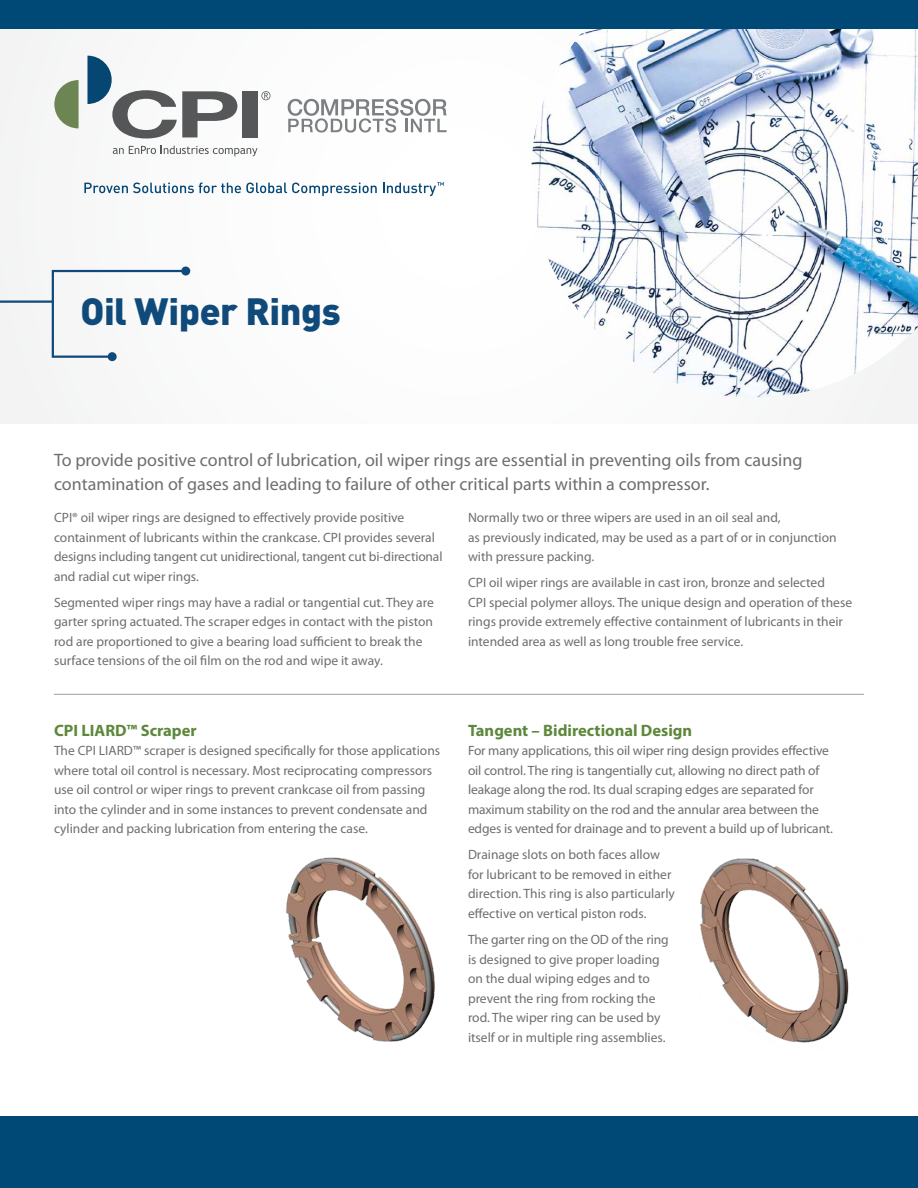
<style>
.page{position:relative;width:918px;height:1188px;background:#fff}
.page>*{position:absolute;margin:0;border:0;box-sizing:border-box;transform-origin:0 0}
.t1{font:900 37.5px "DIN";letter-spacing:-.01em;color:#104a7b}
.t2{font:18px/24px "Myriad Pro";color:#6d6e71}
.t3{font:700 16.5px "Myriad Pro";color:#5d883c}
.t4{font:13.5px/19.5px "Myriad Pro";color:#6d6e71}
</style>
<div class="page">
<svg style="left:0;top:28px;width:918px;height:396px"></svg>
<div style="left:0;top:1117px;width:918px;height:71px;background:#004876"></div>
<img style="left:531px;top:28px;width:387px;height:369px">
<div style="left:0;top:0;width:918px;height:28px;background:#004876"></div>
<svg style="left:0;top:269px;width:188px;height:90px"></svg>
<div style="left:108px;top:352px;width:9px;height:9px;background:#104a7b;border-radius:50%"></div>
<div style="left:181px;top:267px;width:9px;height:9px;background:#104a7b;border-radius:50%"></div>
<svg style="left:288px;top:99px;width:159px;height:34px"></svg>
<svg style="left:54px;top:80px;width:25px;height:48px"></svg>
<svg style="left:87px;top:56px;width:150px;height:82px"></svg>
<div style="left:242px;top:91px;width:15px;height:46px;background:#58595b"></div>
<svg style="left:84px;top:183px;width:293px;height:13px"></svg>
<svg style="left:383px;top:182px;width:61px;height:14px"></svg>
<svg style="left:113px;top:146px;width:145px;height:10px"></svg>
<svg style="left:261px;top:91px;width:9px;height:9px"></svg>
<img style="left:286px;top:857px;width:149px;height:185px">
<hr style="left:54px;top:694px;width:810px;height:1px;background:#9e9e9c">
<img style="left:700px;top:858px;width:149px;height:185px">
<h1 class="t1" style="left:80px;top:286px;width:262px">Oil Wiper Rings</h1>
<h2 class="t2" style="left:54px;top:448px;width:750px">To provide positive control of lubrication, oil wiper rings are essential in preventing oils from causing contamination of gases and leading to failure of other critical parts within a compressor.</h2>
<p class="t4" style="left:54px;top:508px;width:390px">CPI® oil wiper rings are designed to effectively provide positive containment of lubricants within the crankcase. CPI provides several designs including tangent cut unidirectional, tangent cut bi-directional and radial cut wiper rings.</p>
<p class="t4" style="left:54px;top:592px;width:381px">Segmented wiper rings may have a radial or tangential cut. They are garter spring actuated. The scraper edges in contact with the piston rod are proportioned to give a bearing load sufficient to break the surface tensions of the oil film on the rod and wipe it away.</p>
<p class="t3" style="left:54px;top:719px;width:144px">CPI LIARD™ Scraper</p>
<p class="t4" style="left:54px;top:741px;width:388px">The CPI LIARD™ scraper is designed specifically for those applications where total oil control is necessary. Most reciprocating compressors use oil control or wiper rings to prevent crankcase oil from passing into the cylinder and in some instances to prevent condensate and cylinder and packing lubrication from entering the case.</p>
<p class="t4" style="left:468px;top:508px;width:370px">Normally two or three wipers are used in an oil seal and,<br>as previously indicated, may be used as a part of or in conjunction with pressure packing.</p>
<p class="t4" style="left:468px;top:573px;width:386px">CPI oil wiper rings are available in cast iron, bronze and selected<br>CPI special polymer alloys. The unique design and operation of these rings provide extremely effective containment of lubricants in their intended area as well as long trouble free service.</p>
<p class="t3" style="left:468px;top:719px;width:226px">Tangent – Bidirectional Design</p>
<p class="t4" style="left:468px;top:741px;width:367px">For many applications, this oil wiper ring design provides effective oil control. The ring is tangentially cut, allowing no direct path of leakage along the rod. Its dual scraping edges are separated for maximum stability on the rod and the annular area between the edges is vented for drainage and to prevent a build up of lubricant.</p>
<p class="t4" style="left:468px;top:845px;width:209px">Drainage slots on both faces allow for lubricant to be removed in either direction. This ring is also particularly effective on vertical piston rods.</p>
<p class="t4" style="left:468px;top:930px;width:202px">The garter ring on the OD of the ring is designed to give proper loading on the dual wiping edges and to prevent the ring from rocking the rod. The wiper ring can be used by itself or in multiple ring assemblies.</p>
</div>
